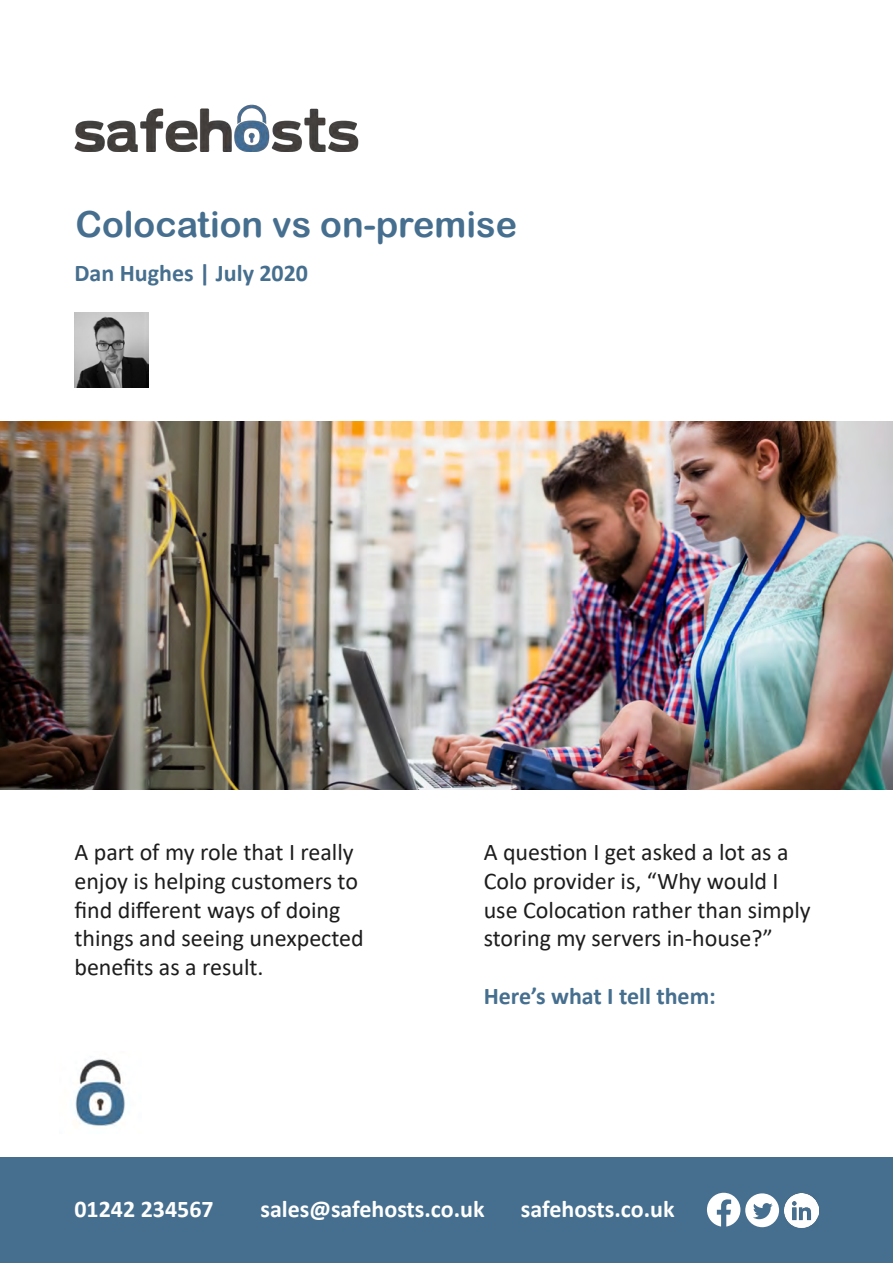
<style>
.page{position:relative;width:893px;height:1263px;background:#fff}
.page>*{position:absolute;margin:0;border:0;box-sizing:border-box;transform-origin:0 0}
.t1{font:36px "Arial Rounded MT Bold";color:#466f8f}
.t2{font:700 27px "Calibri";color:#fff}
.t3{font:24px/28.8px "Calibri";color:#1d1d1d}
.t4{font:700 24px "Calibri";color:#fff}
.t5{font:700 24px "Calibri";color:#466f8f}
</style>
<div class="page">
<img style="left:74px;top:104px;width:285px;height:48px">
<img style="left:0;top:421px;width:893px;height:368px">
<img style="left:75px;top:1059px;width:50px;height:68px">
<div style="left:0;top:1157px;width:893px;height:106px;background:#466f8f"></div>
<img style="left:784px;top:1193px;width:34px;height:34px">
<svg style="left:707px;top:1193px;width:72px;height:34px"></svg>
<img style="left:75px;top:313px;width:74px;height:74px">
<h1 class="t1" style="left:75px;top:203px;width:443px">Colocation vs on-premise</h1>
<p class="t5" style="left:74px;top:256px;width:235px">Dan Hughes | July 2020</p>
<p class="t3" style="left:74px;top:837px;width:291px">A part of my role that I really enjoy is helping customers to find different ways of doing things and seeing unexpected benefits as a result.</p>
<p class="t3" style="left:484px;top:837px;width:328px">A question I get asked a lot as a<br>Colo provider is, “Why would I use Colocation rather than simply storing my servers in-house?”</p>
<p class="t5" style="left:484px;top:979px;width:234px">Here’s what I tell them:</p>
<p class="t4" style="left:74px;top:1192px;width:141px">01242 234567</p>
<p class="t4" style="left:260px;top:1192px;width:226px">sales@safehosts.co.uk</p>
<p class="t4" style="left:521px;top:1192px;width:155px">safehosts.co.uk</p>
<p class="t2" style="left:75px;top:1191px;width:158px">01234 567890</p>
<p class="t2" style="left:321px;top:1191px;width:254px">sales@safehosts.co.uk</p>
</div>
